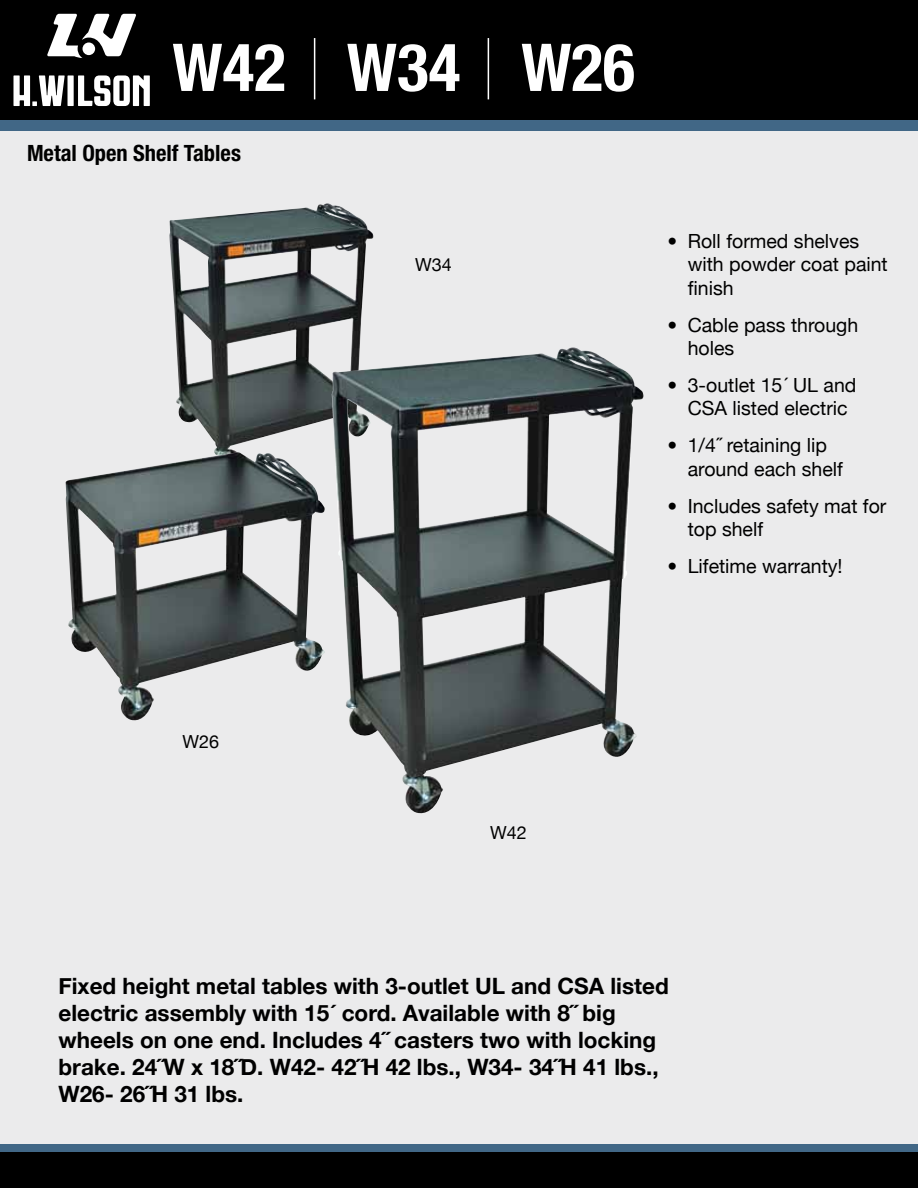
<style>
.page{position:relative;width:918px;height:1188px;background:#fff}
.page>*{position:absolute;margin:0;border:0;box-sizing:border-box;transform-origin:0 0}
.t1{font:700 condensed 66px "Helvetica Neue";color:#fff}
.t2{font:700 22.5px/27px "Helvetica Neue";color:#000}
.t3{font:700 condensed 22.5px "Helvetica Neue LT Std";color:#000}
.t4{font:19.5px/23.4px "Helvetica Neue";color:#000}
.t5{font:18px "Helvetica Neue";color:#000}
</style>
<div class="page">
<div style="left:0;top:131px;width:918px;height:1013px;background:#ebebec"></div>
<div style="left:0;top:1144px;width:918px;height:8px;background:#416786"></div>
<div style="left:0;top:1152px;width:918px;height:36px;background:#000"></div>
<div style="left:0;top:120px;width:918px;height:11px;background:#416786"></div>
<div style="left:0;top:0;width:918px;height:120px;background:#000"></div>
<svg style="left:47px;top:14px;width:89px;height:44px"></svg>
<div style="left:83px;top:43px;width:12px;height:12px;background:#fff;border-radius:50%"></div>
<svg style="left:13px;top:75px;width:52px;height:31px"></svg>
<div style="left:68px;top:75px;width:6px;height:31px;background:#fff"></div>
<svg style="left:78px;top:75px;width:72px;height:31px"></svg>
<img style="left:169px;top:203px;width:205px;height:248px">
<img style="left:66px;top:451px;width:259px;height:270px">
<img style="left:332px;top:347px;width:311px;height:467px">
<hr style="left:314px;top:38px;width:1px;height:61px;background:#fff">
<hr style="left:488px;top:38px;width:1px;height:61px;background:#fff">
<h1 class="t1" style="left:172px;top:28px;width:464px">W42 W34 W26</h1>
<p class="t3" style="left:27px;top:139px;width:215px">Metal Open Shelf Tables</p>
<p class="t5" style="left:183px;top:731px;width:38px">W26</p>
<p class="t5" style="left:415px;top:254px;width:38px">W34</p>
<p class="t5" style="left:490px;top:822px;width:38px">W42</p>
<p class="t4" style="left:688px;top:229px;width:202px;text-indent:-20px">• Roll formed shelves with powder coat paint finish</p>
<p class="t4" style="left:688px;top:313px;width:172px;text-indent:-20px">• Cable pass through holes</p>
<p class="t4" style="left:668px;top:373px;width:190px;text-align:center">• 3-outlet 15 ́UL and<br>CSA listed electric</p>
<p class="t4" style="left:688px;top:433px;width:157px;text-indent:-20px">• 1/4 ̋retaining lip around each shelf</p>
<p class="t4" style="left:688px;top:494px;width:200px;text-indent:-20px">• Includes safety mat for top shelf</p>
<p class="t4" style="left:668px;top:554px;width:177px">• Lifetime warranty!</p>
<p class="t2" style="left:58px;top:972px;width:612px">Fixed height metal tables with 3-outlet UL and CSA listed electric assembly with 15 ́cord. Available with 8 ̋big wheels on one end. Includes 4 ̋casters two with locking brake. 24 ̋W x 18 ̋D. W42- 42 ̋H 42 lbs., W34- 34 ̋H 41 lbs., W26- 26 ̋H 31 lbs.</p>
</div>
